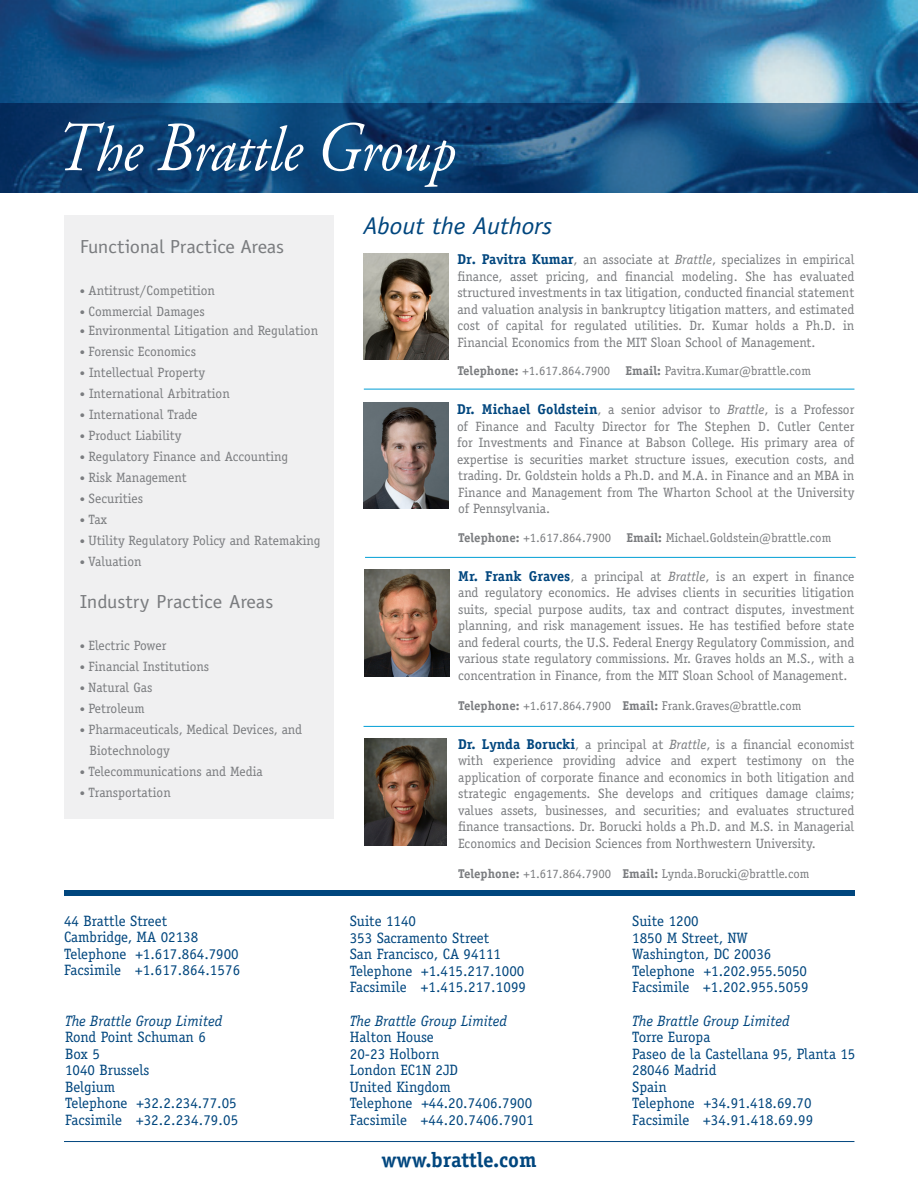
<style>
.page{position:relative;width:918px;height:1188px;background:#fff}
.page>*{position:absolute;margin:0;border:0;box-sizing:border-box;transform-origin:0 0}
.t1{font:italic 24.3px "Officina Sans";letter-spacing:-.01em;color:#00467e;scale:1.09 1}
.t2{font:700 21px "Officina Serif";color:#00467e}
.t3{font:18.9px "Officina Sans";letter-spacing:-.015em;color:#7a7c7f;scale:1.09 1}
.Body_copy{font:15px "Officina Serif";color:#00467e}
.Body_copy-2{font:italic 15px "Officina Serif";color:#00467e}
.Principals{font:italic 15px "Officina Serif";color:#00467e}
.Principals-2{font:15px "Officina Serif";color:#00467e}
.t4{font:13.5px/16.5px "Officina Serif";color:#7a7c7f;text-align:justify}
.t5{font:12.75px "Officina Serif";color:#7a7c7f}
.s1{font-size:10.5px}
.s2{font-weight:700;font-size:14.25px;color:#00467e}
.s3{font-style:italic}
.s4{font-weight:700}
</style>
<div class="page">
<img style="left:0;top:0;width:918px;height:103px">
<svg style="left:0;top:103px;width:918px;height:90px;background:#134677"></svg>
<svg style="left:65px;top:122px;width:79px;height:49px"></svg>
<svg style="left:157px;top:123px;width:147px;height:48px"></svg>
<svg style="left:323px;top:123px;width:132px;height:64px;background:#33608b"></svg>
<div style="left:65px;top:216px;width:269px;height:603px;background:#f0f0f1"></div>
<hr style="left:64px;top:1141px;width:790px;height:1px;background:#00467e">
<div style="left:64px;top:890px;width:790px;height:5px;background:#00467e"></div>
<img style="left:364px;top:253px;width:85px;height:107px">
<hr style="left:364px;top:389px;width:490px;height:1px;background:#009ed5">
<hr style="left:365px;top:557px;width:491px;height:1px;background:#009ed5">
<img style="left:364px;top:402px;width:85px;height:107px">
<img style="left:365px;top:570px;width:85px;height:106px">
<hr style="left:364px;top:726px;width:490px;height:1px;background:#009ed5">
<img style="left:365px;top:739px;width:82px;height:106px">
<p class="t3" style="left:80px;top:235px;width:189px">Functional Practice Areas</p>
<p class="t4" style="left:80px;top:282px;width:137px"><span class="s1">•</span> Antitrust/Competition</p>
<p class="t4" style="left:80px;top:303px;width:126px"><span class="s1">•</span> Commercial Damages</p>
<p class="t4" style="left:80px;top:322px;width:240px"><span class="s1">•</span> Environmental Litigation and Regulation</p>
<p class="t4" style="left:80px;top:343px;width:118px"><span class="s1">•</span> Forensic Economics</p>
<p class="t4" style="left:80px;top:364px;width:127px"><span class="s1">•</span> Intellectual Property</p>
<p class="t4" style="left:80px;top:385px;width:152px"><span class="s1">•</span> International Arbitration</p>
<p class="t4" style="left:80px;top:406px;width:119px"><span class="s1">•</span> International Trade</p>
<p class="t4" style="left:80px;top:427px;width:103px"><span class="s1">•</span> Product Liability</p>
<p class="t4" style="left:80px;top:448px;width:210px"><span class="s1">•</span> Regulatory Finance and Accounting</p>
<p class="t4" style="left:80px;top:469px;width:108px"><span class="s1">•</span> Risk Management</p>
<p class="t4" style="left:80px;top:490px;width:65px"><span class="s1">•</span> Securities</p>
<p class="t4" style="left:80px;top:511px;width:29px"><span class="s1">•</span> Tax</p>
<p class="t4" style="left:80px;top:532px;width:242px"><span class="s1">•</span> Utility Regulatory Policy and Ratemaking</p>
<p class="t4" style="left:80px;top:553px;width:63px"><span class="s1">•</span> Valuation</p>
<p class="t3" style="left:80px;top:591px;width:179px">Industry Practice Areas</p>
<p class="t4" style="left:80px;top:637px;width:88px"><span class="s1">•</span> Electric Power</p>
<p class="t4" style="left:80px;top:658px;width:131px"><span class="s1">•</span> Financial Institutions</p>
<p class="t4" style="left:80px;top:679px;width:74px"><span class="s1">•</span> Natural Gas</p>
<p class="t4" style="left:80px;top:700px;width:66px"><span class="s1">•</span> Petroleum</p>
<p class="t4" style="left:80px;top:721px;width:224px"><span class="s1">•</span> Pharmaceuticals, Medical Devices, and</p>
<p class="t4" style="left:90px;top:742px;width:82px">Biotechnology</p>
<p class="t4" style="left:80px;top:763px;width:184px"><span class="s1">•</span> Telecommunications and Media</p>
<p class="t4" style="left:80px;top:784px;width:93px"><span class="s1">•</span> Transportation</p>
<p class="Body_copy" style="left:64px;top:912px;width:105px">44 Brattle Street</p>
<p class="Body_copy" style="left:64px;top:929px;width:136px">Cambridge, MA 02138</p>
<p class="Body_copy" style="left:64px;top:945px;width:176px">Telephone +1.617.864.7900</p>
<p class="Body_copy" style="left:64px;top:962px;width:178px">Facsimile +1.617.864.1576</p>
<p class="Body_copy-2" style="left:65px;top:1012px;width:159px">The Brattle Group Limited</p>
<p class="Body_copy" style="left:65px;top:1028px;width:142px">Rond Point Schuman 6</p>
<p class="Body_copy" style="left:65px;top:1045px;width:37px">Box 5</p>
<p class="Body_copy" style="left:65px;top:1061px;width:86px">1040 Brussels</p>
<p class="Body_copy" style="left:65px;top:1078px;width:52px">Belgium</p>
<p class="Body_copy" style="left:65px;top:1094px;width:173px">Telephone +32.2.234.77.05</p>
<p class="Body_copy" style="left:65px;top:1111px;width:175px">Facsimile +32.2.234.79.05</p>
<p class="t1" style="left:364px;top:212px;width:175px">About the Authors</p>
<p class="t4" style="left:457px;top:252px;width:399px"><span class="s2">Dr. Pavitra Kumar</span>, an associate at <span class="s3">Brattle</span>, specializes in empirical finance, asset pricing, and financial modeling. She has evaluated structured investments in tax litigation, conducted financial statement and valuation analysis in bankruptcy litigation matters, and estimated cost of capital for regulated utilities. Dr. Kumar holds a Ph.D. in Financial Economics from the MIT Sloan School of Management.</p>
<p class="t5" style="left:457px;top:364px;width:355px"><span class="s4">Telephone:</span> +1.617.864.7900 <span class="s4">Email:</span> Pavitra.Kumar@brattle.com</p>
<p class="t4" style="left:457px;top:402px;width:399px"><span class="s2">Dr. Michael Goldstein</span>, a senior advisor to <span class="s3">Brattle</span>, is a Professor of Finance and Faculty Director for The Stephen D. Cutler Center for Investments and Finance at Babson College. His primary area of expertise is securities market structure issues, execution costs, and trading. Dr. Goldstein holds a Ph.D. and M.A. in Finance and an MBA in Finance and Management from The Wharton School at the University of Pennsylvania.</p>
<p class="t5" style="left:458px;top:530px;width:375px"><span class="s4">Telephone:</span> +1.617.864.7900 <span class="s4">Email:</span> Michael.Goldstein@brattle.com</p>
<p class="t4" style="left:458px;top:568px;width:398px"><span class="s2">Mr. Frank Graves</span>, a principal at <span class="s3">Brattle</span>, is an expert in finance and regulatory economics. He advises clients in securities litigation suits, special purpose audits, tax and contract disputes, investment planning, and risk management issues. He has testified before state and federal courts, the U.S. Federal Energy Regulatory Commission, and various state regulatory commissions. Mr. Graves holds an M.S., with a concentration in Finance, from the MIT Sloan School of Management.</p>
<p class="t5" style="left:458px;top:698px;width:345px"><span class="s4">Telephone:</span> +1.617.864.7900 <span class="s4">Email:</span> Frank.Graves@brattle.com</p>
<p class="t4" style="left:458px;top:736px;width:398px"><span class="s2">Dr. Lynda Borucki</span>, a principal at <span class="s3">Brattle</span>, is a financial economist with experience providing advice and expert testimony on the application of corporate finance and economics in both litigation and strategic engagements. She develops and critiques damage claims; values assets, businesses, and securities; and evaluates structured finance transactions. Dr. Borucki holds a Ph.D. and M.S. in Managerial Economics and Decision Sciences from Northwestern University.</p>
<p class="t5" style="left:458px;top:866px;width:353px"><span class="s4">Telephone:</span> +1.617.864.7900 <span class="s4">Email:</span> Lynda.Borucki@brattle.com</p>
<p class="Body_copy" style="left:350px;top:912px;width:68px">Suite 1140</p>
<p class="Body_copy" style="left:350px;top:929px;width:141px">353 Sacramento Street</p>
<p class="Body_copy" style="left:350px;top:945px;width:153px">San Francisco, CA 94111</p>
<p class="Body_copy" style="left:350px;top:962px;width:176px">Telephone +1.415.217.1000</p>
<p class="Body_copy" style="left:350px;top:978px;width:178px">Facsimile +1.415.217.1099</p>
<p class="Principals" style="left:350px;top:1012px;width:159px">The Brattle Group Limited</p>
<p class="Principals-2" style="left:350px;top:1028px;width:85px">Halton House</p>
<p class="Body_copy" style="left:350px;top:1045px;width:91px">20-23 Holborn</p>
<p class="Body_copy" style="left:350px;top:1061px;width:110px">London EC1N 2JD</p>
<p class="Body_copy" style="left:350px;top:1078px;width:102px">United Kingdom</p>
<p class="Body_copy" style="left:350px;top:1094px;width:184px">Telephone +44.20.7406.7900</p>
<p class="Body_copy" style="left:350px;top:1111px;width:186px">Facsimile +44.20.7406.7901</p>
<p class="t2" style="left:381px;top:1147px;width:157px">www.brattle.com</p>
<p class="Body_copy" style="left:632px;top:913px;width:68px">Suite 1200</p>
<p class="Body_copy" style="left:632px;top:929px;width:117px">1850 M Street, NW</p>
<p class="Body_copy" style="left:632px;top:946px;width:141px">Washington, DC 20036</p>
<p class="Body_copy" style="left:632px;top:962px;width:176px">Telephone +1.202.955.5050</p>
<p class="Body_copy" style="left:632px;top:979px;width:178px">Facsimile +1.202.955.5059</p>
<p class="Body_copy-2" style="left:632px;top:1012px;width:159px">The Brattle Group Limited</p>
<p class="Body_copy" style="left:632px;top:1028px;width:80px">Torre Europa</p>
<p class="Body_copy" style="left:632px;top:1045px;width:225px">Paseo de la Castellana 95, Planta 15</p>
<p class="Body_copy" style="left:632px;top:1061px;width:86px">28046 Madrid</p>
<p class="Body_copy" style="left:632px;top:1078px;width:36px">Spain</p>
<p class="Body_copy" style="left:632px;top:1094px;width:181px">Telephone +34.91.418.69.70</p>
<p class="Body_copy" style="left:632px;top:1111px;width:183px">Facsimile +34.91.418.69.99</p>
</div>
